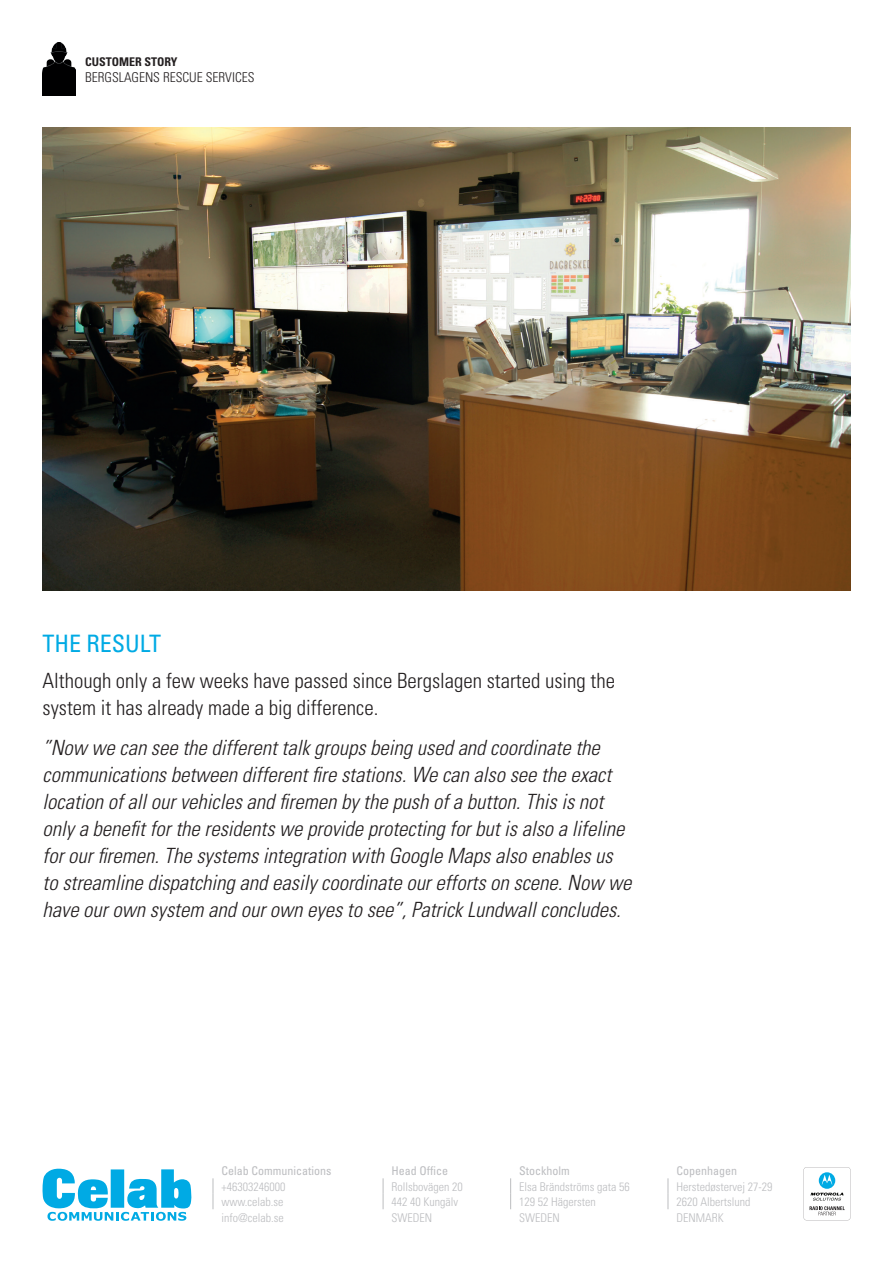
<style>
.page{position:relative;width:893px;height:1263px;background:#fff}
.page>*{position:absolute;margin:0;border:0;box-sizing:border-box;transform-origin:0 0}
.t1{font:condensed 24px "Univers";color:#00aae4}
.t2{font:italic 300 condensed 21px/27px "Univers";color:#231f20}
.t3{font:300 condensed 21px/27px "Univers";color:#231f20}
.t4{font:300 condensed 13.5px "Univers";color:#231f20}
.t5{font:300 condensed 12px "Univers";color:#bcbdc0}
.t6{font:condensed 12px "Univers";color:#bcbdc0}
.t7{font:700 condensed 12px "Univers";color:#231f20}
</style>
<div class="page">
<img style="left:43px;top:128px;width:807px;height:463px">
<svg style="left:383px;top:1178px;width:1px;height:31px"></svg>
<svg style="left:510px;top:1178px;width:1px;height:31px"></svg>
<svg style="left:668px;top:1178px;width:1px;height:31px"></svg>
<svg style="left:213px;top:1178px;width:1px;height:31px"></svg>
<svg style="left:804px;top:1167px;width:46px;height:53px"></svg>
<img style="left:43px;top:43px;width:32px;height:52px">
<svg style="left:43px;top:1169px;width:148px;height:51px"></svg>
<p class="t7" style="left:85px;top:54px;width:94px">CUSTOMER STORY</p>
<p class="t4" style="left:85px;top:69px;width:171px">BERGSLAGENS RESCUE SERVICES</p>
<p class="t1" style="left:43px;top:628px;width:120px">THE RESULT</p>
<p class="t3" style="left:43px;top:667px;width:574px">Although only a few weeks have passed since Bergslagen started using the system it has already made a big difference.</p>
<p class="t2" style="left:43px;top:734px;width:590px">”Now we can see the different talk groups being used and coordinate the communications between different fire stations. We can also see the exact location of all our vehicles and firemen by the push of a button. This is not only a benefit for the residents we provide protecting for but is also a lifeline for our firemen. The systems integration with Google Maps also enables us to streamline dispatching and easily coordinate our efforts on scene. Now we have our own system and our own eyes to see”, Patrick Lundwall concludes.</p>
<p class="t6" style="left:221px;top:1163px;width:111px">Celab Communications</p>
<p class="t6" style="left:392px;top:1163px;width:58px">Head Office</p>
<p class="t6" style="left:519px;top:1163px;width:52px">Stockholm</p>
<p class="t6" style="left:676px;top:1163px;width:62px">Copenhagen</p>
<p class="t5" style="left:221px;top:1179px;width:65px">+46303246000</p>
<p class="t5" style="left:392px;top:1179px;width:73px">Rollsbovägen 20</p>
<p class="t5" style="left:519px;top:1179px;width:112px">Elsa Brändströms gata 56</p>
<p class="t5" style="left:676px;top:1179px;width:97px">Herstedøstervej 27-29</p>
<p class="t5" style="left:221px;top:1195px;width:64px">www.celab.se</p>
<p class="t5" style="left:392px;top:1195px;width:68px">442 40 Kungälv</p>
<p class="t5" style="left:519px;top:1195px;width:78px">129 52 Hägersten</p>
<p class="t5" style="left:676px;top:1195px;width:75px">2620 Albertslund</p>
<p class="t5" style="left:221px;top:1210px;width:64px">info@celab.se</p>
<p class="t5" style="left:392px;top:1210px;width:42px">SWEDEN</p>
<p class="t5" style="left:519px;top:1210px;width:42px">SWEDEN</p>
<p class="t5" style="left:676px;top:1210px;width:49px">DENMARK</p>
</div>
